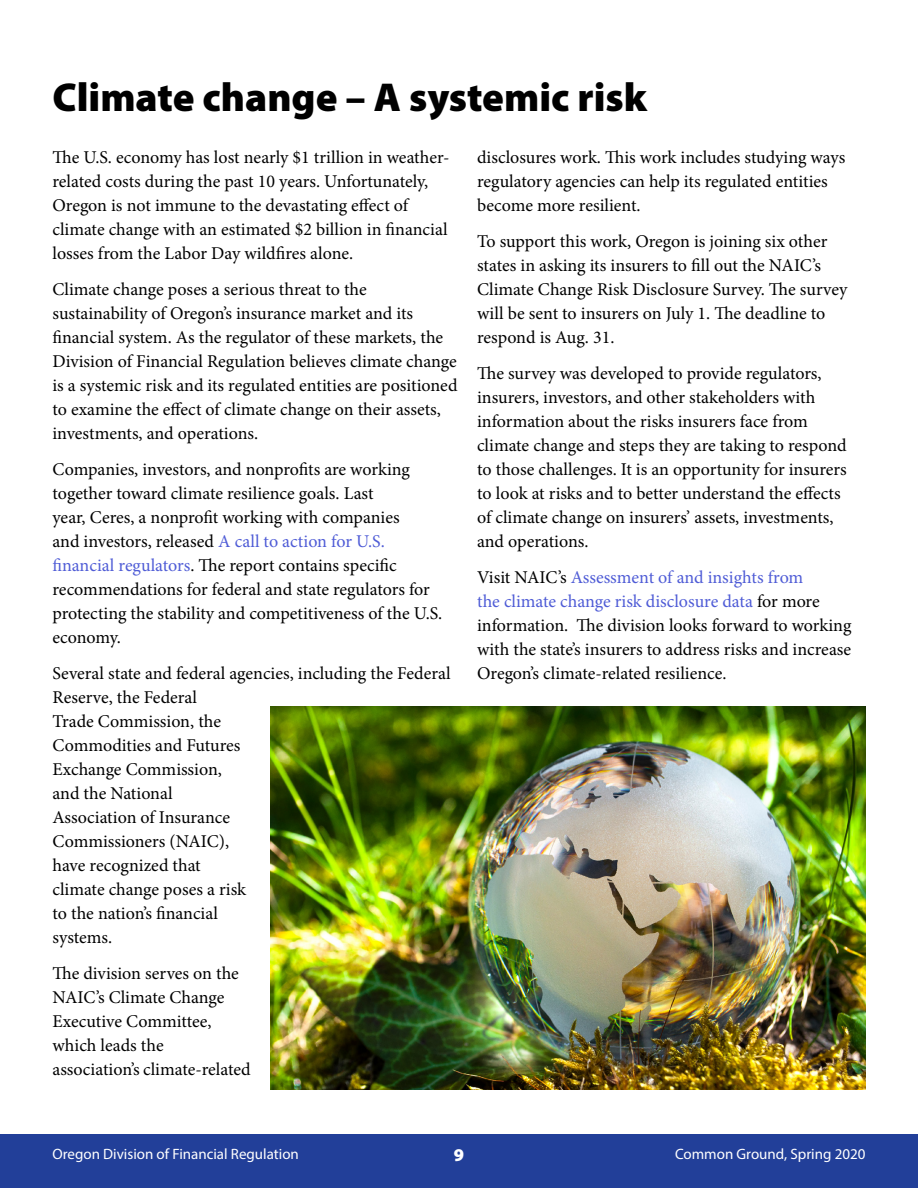
<style>
.page{position:relative;width:918px;height:1188px;background:#fff}
.page>*{position:absolute;margin:0;border:0;box-sizing:border-box;transform-origin:0 0}
.t1{font:900 40.5px "Myriad Pro";color:#000}
.body{font:18px/24px "Minion Pro";letter-spacing:-.005em;color:#000}
.t2{font:900 18px "Myriad Pro";color:#fff}
.t3{font:15px "Myriad Pro";color:#fff}
.s1{color:#4f5cd6}
</style>
<div class="page">
<div style="left:0;top:1134px;width:918px;height:54px;background:#223f99"></div>
<img style="left:271px;top:706px;width:594px;height:384px">
<p class="t1" style="left:52px;top:74px;width:596px">Climate change – A systemic risk</p>
<p class="body" style="left:52px;top:146px;width:399px">The U.S. economy has lost nearly $1 trillion in weather&shy;related costs during the past 10 years. Unfortunately, Oregon is not immune to the devastating effect of climate change with an estimated $2 billion in financial losses from the Labor Day wildfires alone.</p>
<p class="body" style="left:52px;top:278px;width:407px">Climate change poses a serious threat to the sustainability of Oregon’s insurance market and its financial system. As the regulator of these markets, the Division of Financial Regulation believes climate change is a systemic risk and its regulated entities are positioned to examine the effect of climate change on their assets, investments, and operations.</p>
<p class="body" style="left:52px;top:458px;width:391px">Companies, investors, and nonprofits are working together toward climate resilience goals. Last<br>year, Ceres, a nonprofit working with companies<br>and investors, released <span class="s1">A call to action for U.S. financial regulators</span>. The report contains specific recommendations for federal and state regulators for protecting the stability and competitiveness of the U.S. economy.</p>
<p class="body" style="left:52px;top:662px;width:400px">Several state and federal agencies, including the Federal<br>Reserve, the Federal<br>Trade Commission, the<br>Commodities and Futures<br>Exchange Commission,<br>and the National<br>Association of Insurance<br>Commissioners (NAIC),<br>have recognized that<br>climate change poses a risk<br>to the nation’s financial<br>systems.</p>
<p class="body" style="left:52px;top:962px;width:200px">The division serves on the<br>NAIC’s Climate Change<br>Executive Committee, which leads the association’s climate-related</p>
<p class="body" style="left:477px;top:146px;width:370px">disclosures work. This work includes studying ways regulatory agencies can help its regulated entities become more resilient.</p>
<p class="body" style="left:477px;top:230px;width:372px">To support this work, Oregon is joining six other states in asking its insurers to fill out the NAIC’s Climate Change Risk Disclosure Survey. The survey will be sent to insurers on July 1. The deadline to respond is Aug. 31.</p>
<p class="body" style="left:477px;top:362px;width:371px">The survey was developed to provide regulators, insurers, investors, and other stakeholders with information about the risks insurers face from climate change and steps they are taking to respond to those challenges. It is an opportunity for insurers to look at risks and to better understand the effects of climate change on insurers’ assets, investments, and operations.</p>
<p class="body" style="left:477px;top:566px;width:376px">Visit NAIC’s <span class="s1">Assessment of and insights from<br>the climate change risk disclosure data</span> for more information. The division looks forward to working with the state’s insurers to address risks and increase Oregon’s climate-related resilience.</p>
<p class="t3" style="left:52px;top:1144px;width:248px">Oregon Division of Financial Regulation</p>
<p class="t2" style="left:454px;top:1145px;width:12px">9</p>
<p class="t3" style="left:675px;top:1144px;width:192px">Common Ground, Spring 2020</p>
</div>
